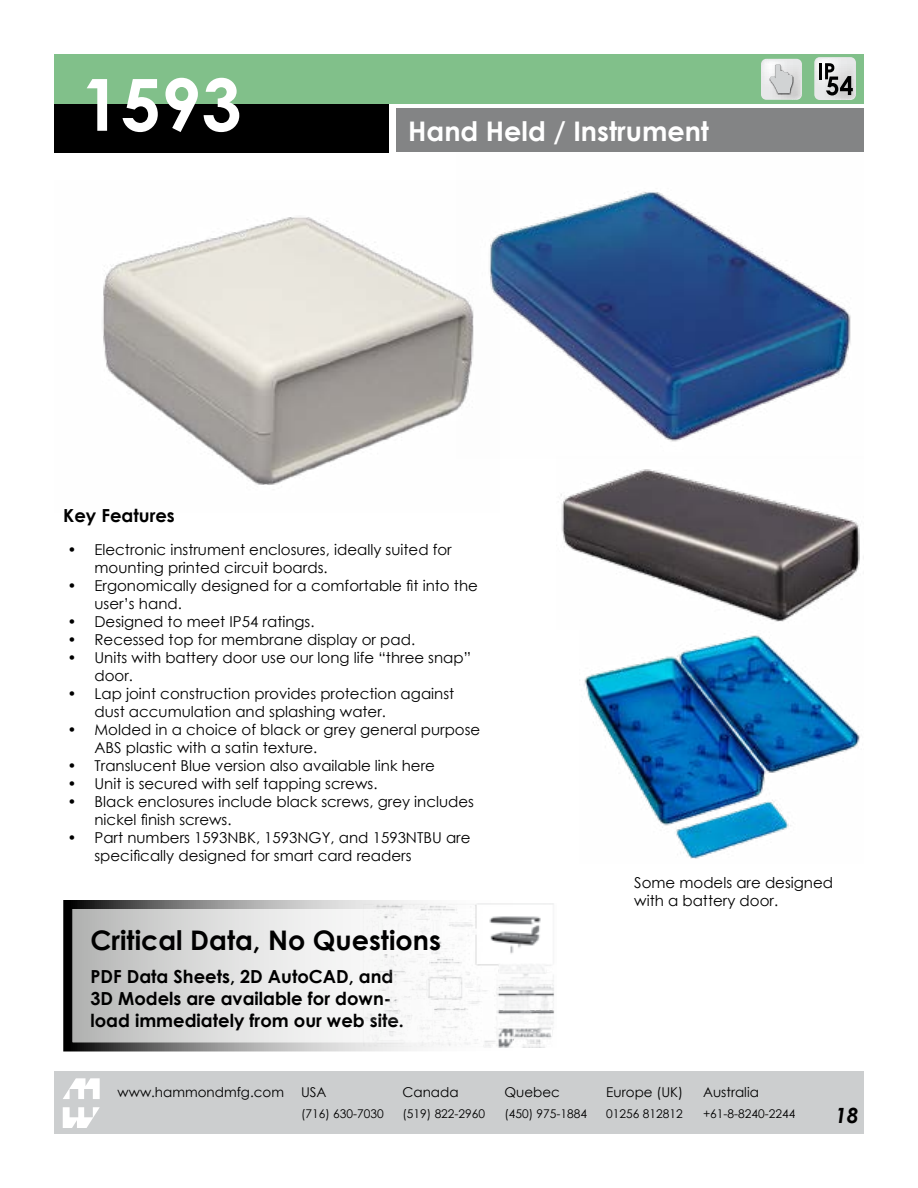
<style>
.page{position:relative;width:918px;height:1188px;background:#fff}
.page>*{position:absolute;margin:0;border:0;box-sizing:border-box;transform-origin:0 0}
.t1{font:700 72px "Century Gothic";color:#fff}
.t2{font:700 27px "Century Gothic";color:#000}
.t3{font:700 27px "Century Gothic";color:#fff}
.t4{font:italic 700 21px "Century Gothic";color:#000}
.t5{font:700 18px/21.6px "Century Gothic";color:#000}
.t6{font:15px/18px "Century Gothic";color:#000}
.t7{font:13.5px "Century Gothic";color:#000}
.t8{font:12px "Century Gothic";color:#000}
</style>
<div class="page">
<div style="left:54px;top:1071px;width:810px;height:63px;background:#cccecf"></div>
<div style="left:396px;top:108px;width:468px;height:44px;background:#838485"></div>
<svg style="left:63px;top:1078px;width:37px;height:21px"></svg>
<svg style="left:63px;top:1107px;width:37px;height:21px"></svg>
<div style="left:54px;top:103px;width:334px;height:49px;background:#000"></div>
<div style="left:54px;top:54px;width:810px;height:49px;background:#81c08a"></div>
<img style="left:561px;top:469px;width:299px;height:153px">
<img style="left:102px;top:217px;width:354px;height:268px">
<img style="left:456px;top:192px;width:395px;height:250px">
<img style="left:584px;top:635px;width:276px;height:224px">
<svg style="left:73px;top:910px;width:270px;height:132px"></svg>
<div style="left:63px;top:900px;width:493px;height:152px;border:9px solid #000"></div>
<img style="left:362px;top:904px;width:194px;height:144px">
<svg style="left:761px;top:59px;width:41px;height:41px"></svg>
<svg style="left:814px;top:57px;width:42px;height:43px"></svg>
<h1 class="t1" style="left:81px;top:50px;width:163px">1593</h1>
<p class="t5" style="left:63px;top:503px;width:113px">Key Features</p>
<h2 class="t3" style="left:408px;top:111px;width:302px">Hand Held / Instrument</h2>
<p class="t6" style="left:94px;top:540px;width:359px;text-indent:-27px">• Electronic instrument enclosures, ideally suited for mounting printed circuit boards.</p>
<p class="t6" style="left:94px;top:576px;width:385px;text-indent:-27px">• Ergonomically designed for a comfortable fit into the user’s hand.</p>
<p class="t6" style="left:68px;top:612px;width:249px">• Designed to meet IP54 ratings.</p>
<p class="t6" style="left:68px;top:630px;width:349px">• Recessed top for membrane display or pad.</p>
<p class="t6" style="left:94px;top:648px;width:378px;text-indent:-27px">• Units with battery door use our long life “three snap” door.</p>
<p class="t6" style="left:94px;top:684px;width:361px;text-indent:-27px">• Lap joint construction provides protection against dust accumulation and splashing water.</p>
<p class="t6" style="left:94px;top:720px;width:387px;text-indent:-27px">• Molded in a choice of black or grey general purpose<br>ABS plastic with a satin texture.</p>
<p class="t6" style="left:68px;top:756px;width:369px">• Translucent Blue version also available link here</p>
<p class="t6" style="left:68px;top:774px;width:311px">• Unit is secured with self tapping screws.</p>
<p class="t6" style="left:94px;top:792px;width:381px;text-indent:-27px">• Black enclosures include black screws, grey includes nickel finish screws.</p>
<p class="t6" style="left:94px;top:828px;width:378px;text-indent:-27px">• Part numbers 1593NBK, 1593NGY, and 1593NTBU are specifically designed for smart card readers</p>
<h2 class="t2" style="left:90px;top:920px;width:352px">Critical Data, No Questions</h2>
<p class="t5" style="left:90px;top:965px;width:315px">PDF Data Sheets, 2D AutoCAD, and<br>3D Models are available for down&shy;load immediately from our web site.</p>
<p class="t6" style="left:634px;top:873px;width:200px">Some models are designed with a battery door.</p>
<p class="t7" style="left:118px;top:1082px;width:168px">www.hammondmfg.com</p>
<p class="t7" style="left:301px;top:1082px;width:27px">USA</p>
<p class="t7" style="left:403px;top:1082px;width:58px">Canada</p>
<p class="t7" style="left:504px;top:1082px;width:57px">Quebec</p>
<p class="t7" style="left:606px;top:1082px;width:78px">Europe (UK)</p>
<p class="t7" style="left:703px;top:1082px;width:57px">Australia</p>
<p class="t8" style="left:301px;top:1105px;width:84px">(716) 630-7030</p>
<p class="t8" style="left:403px;top:1105px;width:84px">(519) 822-2960</p>
<p class="t8" style="left:504px;top:1105px;width:84px">(450) 975-1884</p>
<p class="t8" style="left:606px;top:1105px;width:78px">01256 812812</p>
<p class="t8" style="left:703px;top:1105px;width:94px">+61-8-8240-2244</p>
<h3 class="t4" style="left:835px;top:1099px;width:25px">18</h3>
</div>
